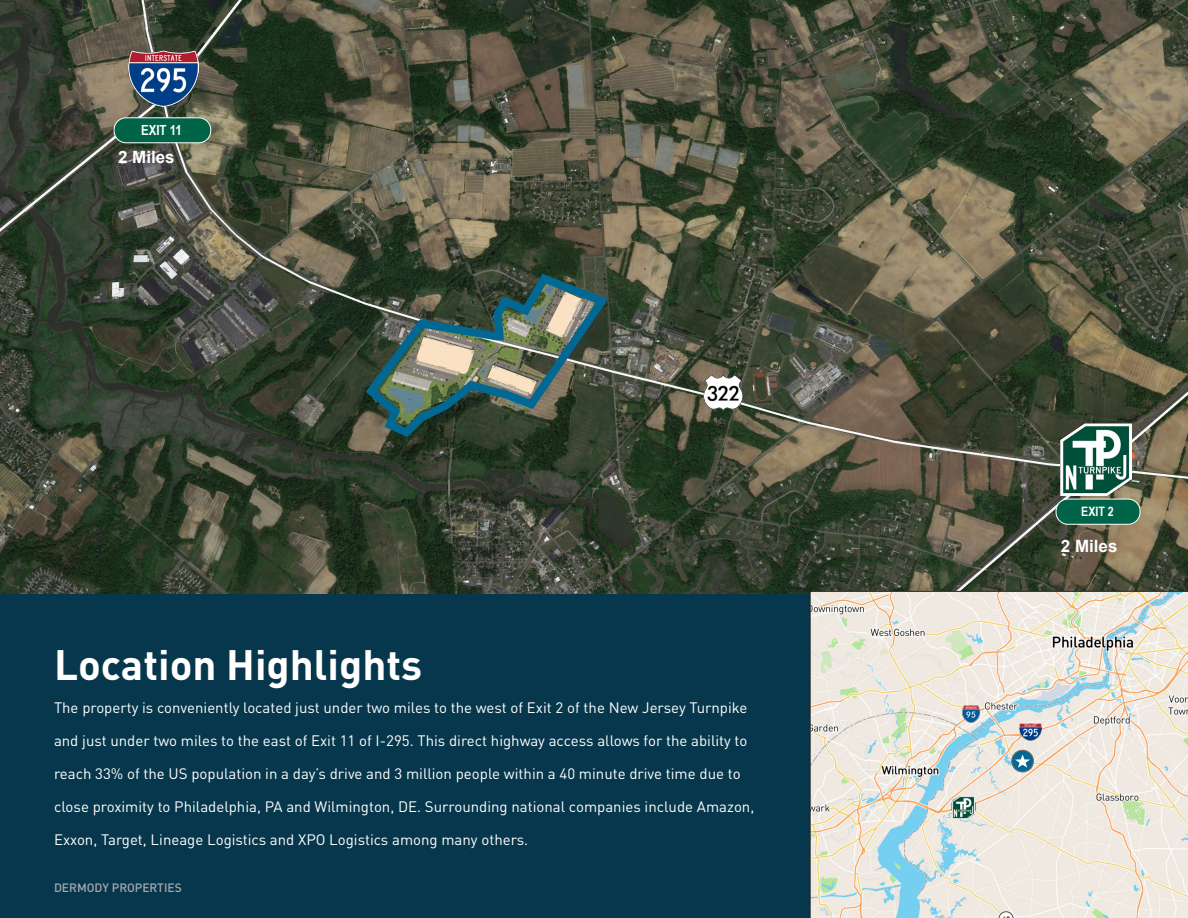
<style>
.page{position:relative;width:1188px;height:918px;background:#fff}
.page>*{position:absolute;margin:0;border:0;box-sizing:border-box;transform-origin:0 0}
.H1_-_Title{font:700 42px "DINOT";color:#fff}
.t1{font:700 16.95px "Arial";color:#fff}
.Body_Text{font:15px "DINOT";color:#fff}
.t2{font:700 13.95px "Arial Narrow";color:#fff}
.t3{font:700 13.05px "Arial Narrow";color:#fff}
.t4{font:500 12px "DINOT";color:#a6a9ab}
</style>
<div class="page">
<div style="left:0;top:594px;width:810px;height:324px;background:#07374c"></div>
<img style="left:0;top:0;width:1188px;height:594px">
<div style="left:1056px;top:499px;width:84px;height:25px;background:#006548;border-radius:12px"></div>
<div style="left:1056px;top:499px;width:85px;height:26px;border:1px solid #fff;border-radius:12px"></div>
<img style="left:128px;top:50px;width:71px;height:57px">
<img style="left:1061px;top:424px;width:70px;height:72px">
<div style="left:114px;top:118px;width:97px;height:25px;background:#006548;border-radius:12px"></div>
<div style="left:114px;top:117px;width:97px;height:26px;border:1px solid #fff;border-radius:12px"></div>
<img style="left:703px;top:375px;width:39px;height:35px">
<img style="left:360px;top:269px;width:254px;height:173px">
<svg style="left:810px;top:591px;width:378px;height:327px"></svg>
<svg style="left:1012px;top:750px;width:21px;height:22px"></svg>
<svg style="left:1015px;top:755px;width:15px;height:13px"></svg>
<div style="left:1011px;top:750px;width:23px;height:22px;border:1px solid #6c6d70;border-radius:50%"></div>
<img style="left:963px;top:705px;width:17px;height:18px">
<img style="left:1020px;top:723px;width:21px;height:18px">
<img style="left:953px;top:796px;width:21px;height:23px">
<p class="t2" style="left:141px;top:120px;width:42px">EXIT 11</p>
<p class="t1" style="left:118px;top:145px;width:58px">2 Miles</p>
<p class="H1_-_Title" style="left:54px;top:637px;width:370px">Location Highlights</p>
<p class="Body_Text" style="left:54px;top:698px;width:695px">The property is conveniently located just under two miles to the west of Exit 2 of the New Jersey Turnpike</p>
<p class="Body_Text" style="left:54px;top:731px;width:695px">and just under two miles to the east of Exit 11 of I-295. This direct highway access allows for the ability to</p>
<p class="Body_Text" style="left:54px;top:764px;width:688px">reach 33% of the US population in a day’s drive and 3 million people within a 40 minute drive time due to</p>
<p class="Body_Text" style="left:54px;top:797px;width:702px">close proximity to Philadelphia, PA and Wilmington, DE. Surrounding national companies include Amazon,</p>
<p class="Body_Text" style="left:54px;top:830px;width:476px">Exxon, Target, Lineage Logistics and XPO Logistics among many others.</p>
<p class="t4" style="left:54px;top:880px;width:129px">DERMODY PROPERTIES</p>
<p class="t3" style="left:1081px;top:502px;width:34px">EXIT 2</p>
<p class="t1" style="left:1061px;top:534px;width:58px">2 Miles</p>
</div>
